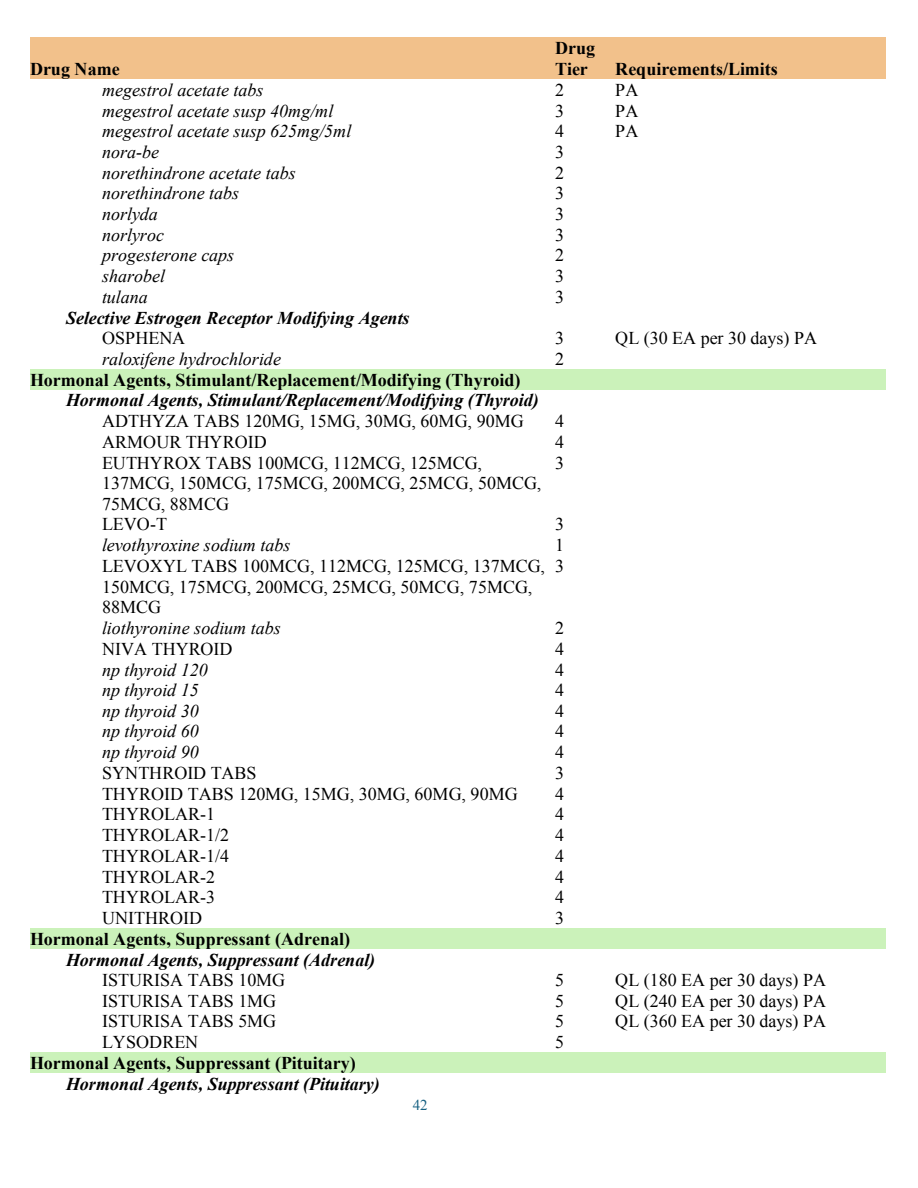
<style>
.page{position:relative;width:918px;height:1188px;background:#fff}
.page>*{position:absolute;margin:0;border:0;box-sizing:border-box;transform-origin:0 0}
.t1{font:18px/20.7px "Times New Roman";color:#000}
.t2{font:italic 18px "Times New Roman";color:#000}
.t3{font:italic 700 18px "Times New Roman";color:#000}
.t4{font:700 18px/20.7px "Times New Roman";color:#000}
.t5{font:15px "Times New Roman";color:#156082}
</style>
<div class="page">
<div style="left:30px;top:38px;width:525px;height:41px;background:#f2c18b"></div>
<div style="left:555px;top:38px;width:60px;height:20px;background:#f2c18b"></div>
<div style="left:555px;top:58px;width:60px;height:21px;background:#f2c18b"></div>
<div style="left:615px;top:38px;width:270px;height:41px;background:#f2c18b"></div>
<div style="left:30px;top:369px;width:525px;height:20px;background:#cbf2ba"></div>
<div style="left:555px;top:369px;width:60px;height:20px;background:#cbf2ba"></div>
<div style="left:615px;top:369px;width:270px;height:20px;background:#cbf2ba"></div>
<div style="left:30px;top:928px;width:525px;height:21px;background:#cbf2ba"></div>
<div style="left:555px;top:928px;width:60px;height:21px;background:#cbf2ba"></div>
<div style="left:615px;top:928px;width:270px;height:21px;background:#cbf2ba"></div>
<div style="left:30px;top:1052px;width:525px;height:21px;background:#cbf2ba"></div>
<div style="left:555px;top:1052px;width:60px;height:21px;background:#cbf2ba"></div>
<div style="left:615px;top:1052px;width:270px;height:21px;background:#cbf2ba"></div>
<p class="t4" style="left:30px;top:58px;width:91px">Drug Name</p>
<p class="t4" style="left:555px;top:38px;width:42px">Drug<br>Tier</p>
<p class="t4" style="left:615px;top:58px;width:164px">Requirements/Limits</p>
<p class="t2" style="left:102px;top:77px;width:163px">megestrol acetate tabs</p>
<p class="t1" style="left:555px;top:79px;width:10px">2</p>
<p class="t1" style="left:615px;top:79px;width:25px">PA</p>
<p class="t2" style="left:102px;top:98px;width:233px">megestrol acetate susp 40mg/ml</p>
<p class="t1" style="left:555px;top:100px;width:10px">3</p>
<p class="t1" style="left:615px;top:100px;width:25px">PA</p>
<p class="t2" style="left:102px;top:119px;width:251px">megestrol acetate susp 625mg/5ml</p>
<p class="t1" style="left:555px;top:121px;width:10px">4</p>
<p class="t1" style="left:615px;top:121px;width:25px">PA</p>
<p class="t2" style="left:102px;top:140px;width:59px">nora-be</p>
<p class="t1" style="left:555px;top:141px;width:10px">3</p>
<p class="t2" style="left:102px;top:160px;width:195px">norethindrone acetate tabs</p>
<p class="t1" style="left:555px;top:162px;width:10px">2</p>
<p class="t2" style="left:102px;top:181px;width:139px">norethindrone tabs</p>
<p class="t1" style="left:555px;top:183px;width:10px">3</p>
<p class="t2" style="left:102px;top:202px;width:57px">norlyda</p>
<p class="t1" style="left:555px;top:204px;width:10px">3</p>
<p class="t2" style="left:102px;top:222px;width:63px">norlyroc</p>
<p class="t1" style="left:555px;top:224px;width:10px">3</p>
<p class="t2" style="left:102px;top:243px;width:134px">progesterone caps</p>
<p class="t1" style="left:555px;top:245px;width:10px">2</p>
<p class="t2" style="left:102px;top:264px;width:65px">sharobel</p>
<p class="t1" style="left:555px;top:265px;width:10px">3</p>
<p class="t2" style="left:102px;top:284px;width:47px">tulana</p>
<p class="t1" style="left:555px;top:286px;width:10px">3</p>
<p class="t3" style="left:66px;top:305px;width:345px">Selective Estrogen Receptor Modifying Agents</p>
<p class="t1" style="left:102px;top:328px;width:85px">OSPHENA</p>
<p class="t1" style="left:555px;top:328px;width:10px">3</p>
<p class="t1" style="left:615px;top:328px;width:203px">QL (30 EA per 30 days) PA</p>
<p class="t2" style="left:102px;top:347px;width:181px">raloxifene hydrochloride</p>
<p class="t1" style="left:555px;top:348px;width:10px">2</p>
<p class="t4" style="left:30px;top:369px;width:492px">Hormonal Agents, Stimulant/Replacement/Modifying (Thyroid)</p>
<p class="t3" style="left:66px;top:388px;width:474px">Hormonal Agents, Stimulant/Replacement/Modifying (Thyroid)</p>
<p class="t1" style="left:102px;top:411px;width:423px">ADTHYZA TABS 120MG, 15MG, 30MG, 60MG, 90MG</p>
<p class="t1" style="left:555px;top:411px;width:10px">4</p>
<p class="t1" style="left:102px;top:431px;width:166px">ARMOUR THYROID</p>
<p class="t1" style="left:555px;top:431px;width:10px">4</p>
<p class="t1" style="left:102px;top:452px;width:441px">EUTHYROX TABS 100MCG, 112MCG, 125MCG,<br>137MCG, 150MCG, 175MCG, 200MCG, 25MCG, 50MCG,<br>75MCG, 88MCG</p>
<p class="t1" style="left:555px;top:452px;width:10px">3</p>
<p class="t1" style="left:102px;top:514px;width:67px">LEVO-T</p>
<p class="t1" style="left:555px;top:514px;width:10px">3</p>
<p class="t2" style="left:102px;top:533px;width:190px">levothyroxine sodium tabs</p>
<p class="t1" style="left:555px;top:535px;width:10px">1</p>
<p class="t1" style="left:102px;top:555px;width:445px">LEVOXYL TABS 100MCG, 112MCG, 125MCG, 137MCG,<br>150MCG, 175MCG, 200MCG, 25MCG, 50MCG, 75MCG,<br>88MCG</p>
<p class="t1" style="left:555px;top:555px;width:10px">3</p>
<p class="t2" style="left:102px;top:616px;width:180px">liothyronine sodium tabs</p>
<p class="t1" style="left:555px;top:617px;width:10px">2</p>
<p class="t1" style="left:102px;top:638px;width:132px">NIVA THYROID</p>
<p class="t1" style="left:555px;top:638px;width:10px">4</p>
<p class="t2" style="left:102px;top:657px;width:107px">np thyroid 120</p>
<p class="t1" style="left:555px;top:659px;width:10px">4</p>
<p class="t2" style="left:102px;top:678px;width:98px">np thyroid 15</p>
<p class="t1" style="left:555px;top:680px;width:10px">4</p>
<p class="t2" style="left:102px;top:698px;width:98px">np thyroid 30</p>
<p class="t1" style="left:555px;top:700px;width:10px">4</p>
<p class="t2" style="left:102px;top:719px;width:98px">np thyroid 60</p>
<p class="t1" style="left:555px;top:721px;width:10px">4</p>
<p class="t2" style="left:102px;top:740px;width:98px">np thyroid 90</p>
<p class="t1" style="left:555px;top:742px;width:10px">4</p>
<p class="t1" style="left:102px;top:762px;width:156px">SYNTHROID TABS</p>
<p class="t1" style="left:555px;top:762px;width:10px">3</p>
<p class="t1" style="left:102px;top:783px;width:417px">THYROID TABS 120MG, 15MG, 30MG, 60MG, 90MG</p>
<p class="t1" style="left:555px;top:783px;width:10px">4</p>
<p class="t1" style="left:102px;top:804px;width:115px">THYROLAR-1</p>
<p class="t1" style="left:555px;top:804px;width:10px">4</p>
<p class="t1" style="left:102px;top:824px;width:129px">THYROLAR-1/2</p>
<p class="t1" style="left:555px;top:824px;width:10px">4</p>
<p class="t1" style="left:102px;top:845px;width:129px">THYROLAR-1/4</p>
<p class="t1" style="left:555px;top:845px;width:10px">4</p>
<p class="t1" style="left:102px;top:866px;width:115px">THYROLAR-2</p>
<p class="t1" style="left:555px;top:866px;width:10px">4</p>
<p class="t1" style="left:102px;top:887px;width:115px">THYROLAR-3</p>
<p class="t1" style="left:555px;top:887px;width:10px">4</p>
<p class="t1" style="left:102px;top:907px;width:102px">UNITHROID</p>
<p class="t1" style="left:555px;top:907px;width:10px">3</p>
<p class="t4" style="left:30px;top:928px;width:322px">Hormonal Agents, Suppressant (Adrenal)</p>
<p class="t3" style="left:66px;top:947px;width:311px">Hormonal Agents, Suppressant (Adrenal)</p>
<p class="t1" style="left:102px;top:970px;width:185px">ISTURISA TABS 10MG</p>
<p class="t1" style="left:555px;top:970px;width:10px">5</p>
<p class="t1" style="left:615px;top:970px;width:212px">QL (180 EA per 30 days) PA</p>
<p class="t1" style="left:102px;top:990px;width:176px">ISTURISA TABS 1MG</p>
<p class="t1" style="left:555px;top:990px;width:10px">5</p>
<p class="t1" style="left:615px;top:990px;width:212px">QL (240 EA per 30 days) PA</p>
<p class="t1" style="left:102px;top:1011px;width:176px">ISTURISA TABS 5MG</p>
<p class="t1" style="left:555px;top:1011px;width:10px">5</p>
<p class="t1" style="left:615px;top:1011px;width:212px">QL (360 EA per 30 days) PA</p>
<p class="t1" style="left:102px;top:1031px;width:98px">LYSODREN</p>
<p class="t1" style="left:555px;top:1031px;width:10px">5</p>
<p class="t4" style="left:30px;top:1052px;width:327px">Hormonal Agents, Suppressant (Pituitary)</p>
<p class="t3" style="left:66px;top:1071px;width:315px">Hormonal Agents, Suppressant (Pituitary)</p>
<p class="t5" style="left:413px;top:1095px;width:16px">42</p>
</div>
